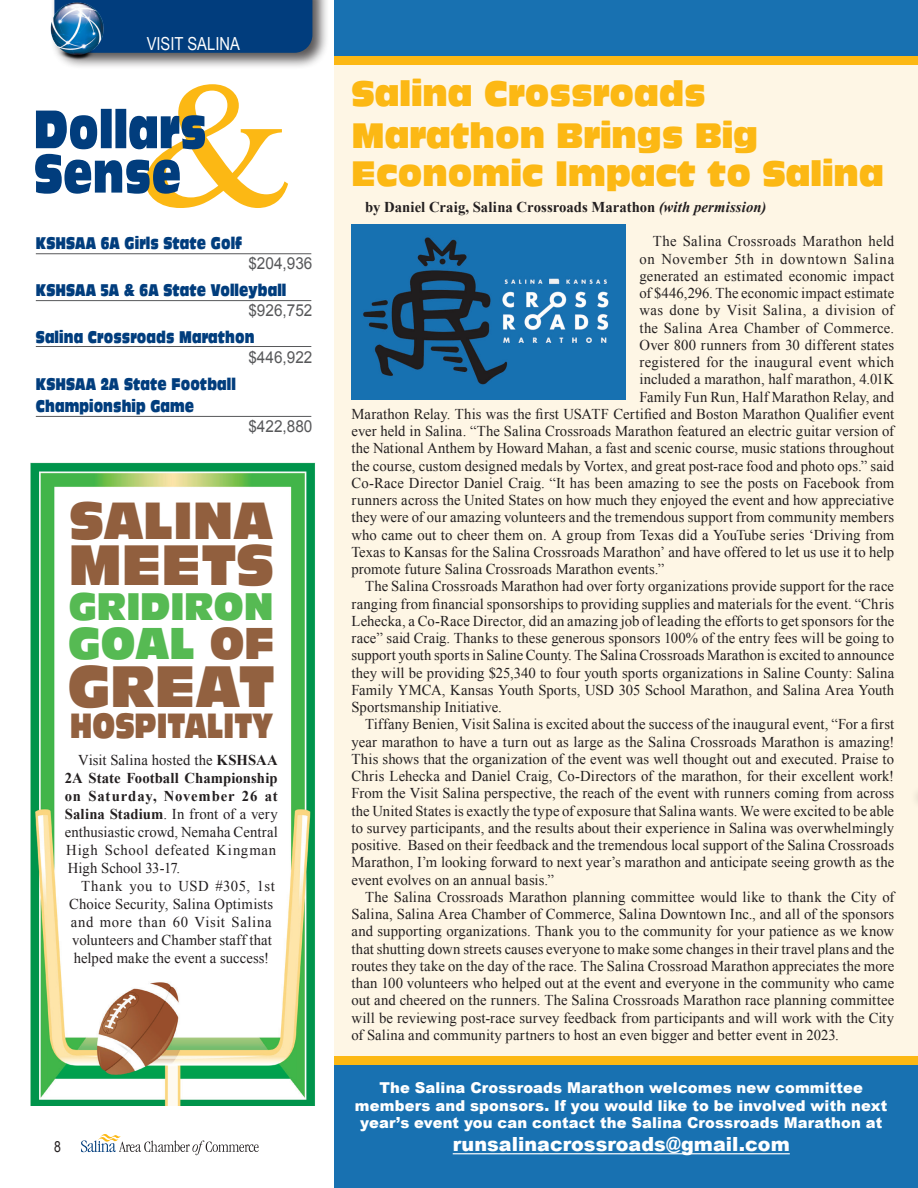
<style>
.page{position:relative;width:918px;height:1188px;background:#fff}
.page>*{position:absolute;margin:0;border:0;box-sizing:border-box;transform-origin:0 0}
.t1{font:57px "Antique Olive Nord";color:#926140;scale:.75 1}
.t2{font:55.5px "Antique Olive Nord";color:#915f3e;scale:.75 1}
.t3{font:51px "Antique Olive Nord";color:#915f3e;scale:.75 1}
.t4{font:43.5px "Antique Olive Nord";color:#56ba53;scale:.75 1}
.t5{font:37.5px "Antique Olive Nord";color:#56ba53;scale:.75 1}
.t6{font:34.5px/42px "Antique Olive Nord";color:#fcb814;scale:.75 1}
.t7{font:34.2px "Antique Olive Nord";color:#926140;scale:.63 1}
.t8{font:900 19.5px "Arial";letter-spacing:.005em;color:#fff}
.t9{font:18px "Arial Narrow";color:#fff}
.t10{font:16.5px/22.5px "Antique Olive Nord";letter-spacing:.01em;color:#013d7d;scale:.61 1}
.t11{font:16.5px "Arial";color:#57585a;scale:.93 1}
.t12{font:15px/18px "Times New Roman";letter-spacing:.005em;color:#231f20;text-align:justify}
.t13{font:900 15px/17.2px "Arial";letter-spacing:.01em;color:#fff;text-align:center}
.t14{font:15px "Times New Roman";letter-spacing:.025em;color:#231f20}
.t15{font:700 15px "Times New Roman";letter-spacing:.005em;color:#231f20}
.t16{font:15px "Times New Roman";letter-spacing:.05em;color:#231f20}
.t17{font:15px "Arial Narrow";color:#231f20}
.s1{color:#926140}
.s2{font-weight:700}
.s3{font-style:italic}
</style>
<div class="page">
<svg style="left:81px;top:1134px;width:178px;height:21px"></svg>
<div style="left:335px;top:62px;width:583px;height:1000px;background:#fef6e5"></div>
<div style="left:335px;top:0;width:583px;height:62px;background:#1871b1"></div>
<div style="left:51px;top:0;width:278px;height:70px;background:#231f20;opacity:.75"></div>
<div style="left:107px;top:0;width:205px;height:53px;background:#013d7d"></div>
<img style="left:50px;top:0;width:57px;height:64px">
<svg style="left:35px;top:84px;width:253px;height:124px"></svg>
<hr style="left:36px;top:300px;width:275px;height:1px;background:#57585a">
<hr style="left:36px;top:346px;width:275px;height:1px;background:#57585a">
<hr style="left:36px;top:416px;width:275px;height:1px;background:#57585a">
<hr style="left:36px;top:253px;width:275px;height:1px;background:#57585a">
<img style="left:351px;top:224px;width:275px;height:175px">
<div style="left:335px;top:1061px;width:583px;height:127px;background:#1871b1"></div>
<hr style="left:453px;top:1153px;width:337px;height:1px;background:#fff">
<div style="left:335px;top:1056px;width:583px;height:8px;background:#fcb814"></div>
<div style="left:335px;top:56px;width:583px;height:8px;background:#fcb814"></div>
<img style="left:30px;top:463px;width:285px;height:643px">
<hr style="left:917px;top:802px;width:1px;height:66px;background:#013d7d">
<div style="left:911px;top:784px;width:7px;height:26px;background:#fcf4e3"></div>
<p class="t9" style="left:147px;top:30px;width:95px">VISIT SALINA</p>
<p class="t10" style="left:36px;top:232px;width:340px">KSHSAA 6A Girls State Golf</p>
<p class="t11" style="left:248px;top:253px;width:70px">$204,936</p>
<p class="t10" style="left:36px;top:279px;width:412px">KSHSAA 5A &amp; 6A State Volleyball</p>
<p class="t11" style="left:248px;top:299px;width:70px">$926,752</p>
<p class="t10" style="left:36px;top:325px;width:360px">Salina Crossroads Marathon</p>
<p class="t11" style="left:248px;top:346px;width:70px">$446,922</p>
<p class="t10" style="left:36px;top:372px;width:329px">KSHSAA 2A State Football<br>Championship Game</p>
<p class="t11" style="left:248px;top:415px;width:70px">$422,880</p>
<h3 class="t3" style="left:70px;top:488px;width:273px">SALINA</h3>
<h2 class="t2" style="left:69px;top:530px;width:275px">MEETS</h2>
<h3 class="t5" style="left:69px;top:583px;width:274px">GRIDIRON</h3>
<h3 class="t4" style="left:68px;top:616px;width:277px">GOAL <span class="s1">OF</span></h3>
<h1 class="t1" style="left:68px;top:651px;width:277px">GREAT</h1>
<h3 class="t7" style="left:70px;top:704px;width:324px">HOSPITALITY</h3>
<p class="t12" style="left:65px;top:751px;width:215px;text-indent:13px">Visit Salina hosted the <span class="s2">KSHSAA 2A State Football Championship on Saturday, November 26 at Salina Stadium</span>. In front of a very enthusiastic crowd, Nemaha Central High School defeated Kingman High School 33-17.</p>
<p class="t12" style="left:69px;top:877px;width:207px;text-align:left;text-indent:12px">Thank you to USD #305, 1st<br>Choice Security, Salina Optimists and more than 60 Visit Salina volunteers and Chamber staff that helped make the event a success!</p>
<p class="t17" style="left:54px;top:1136px;width:8px">8</p>
<h3 class="t6" style="left:352px;top:72px;width:544px">Salina Crossroads<br>Marathon Brings Big</h3>
<h3 class="t6" style="left:352px;top:152px;width:711px">Economic Impact to Salina</h3>
<p class="t15" style="left:365px;top:197px;width:403px">by Daniel Craig, Salina Crossroads Marathon <span class="s3">(with permission)</span></p>
<p class="t14" style="left:653px;top:231px;width:243px">The Salina Crossroads Marathon held</p>
<p class="t16" style="left:639px;top:249px;width:256px">on November 5th in downtown Salina</p>
<p class="t12" style="left:639px;top:267px;width:256px">generated an estimated economic impact</p>
<p class="t12" style="left:639px;top:284px;width:256px">of $446,296. The economic impact estimate</p>
<p class="t14" style="left:639px;top:300px;width:256px">was done by Visit Salina, a division of</p>
<p class="t12" style="left:639px;top:318px;width:256px">the Salina Area Chamber of Commerce.</p>
<p class="t12" style="left:639px;top:336px;width:256px">Over 800 runners from 30 different states</p>
<p class="t12" style="left:639px;top:353px;width:256px">registered for the inaugural event which</p>
<p class="t12" style="left:639px;top:370px;width:256px">included a marathon, half marathon, 4.01K</p>
<p class="t12" style="left:639px;top:387px;width:256px">Family Fun Run, Half Marathon Relay, and</p>
<p class="t12" style="left:352px;top:405px;width:544px">Marathon Relay. This was the first USATF Certified and Boston Marathon Qualifier event</p>
<p class="t12" style="left:352px;top:422px;width:544px">ever held in Salina. “The Salina Crossroads Marathon featured an electric guitar version of</p>
<p class="t12" style="left:352px;top:439px;width:544px">the National Anthem by Howard Mahan, a fast and scenic course, music stations throughout</p>
<p class="t12" style="left:352px;top:456px;width:544px">the course, custom designed medals by Vortex, and great post-race food and photo ops.” said</p>
<p class="t12" style="left:352px;top:474px;width:544px">Co-Race Director Daniel Craig. “It has been amazing to see the posts on Facebook from</p>
<p class="t12" style="left:352px;top:491px;width:544px">runners across the United States on how much they enjoyed the event and how appreciative</p>
<p class="t12" style="left:352px;top:508px;width:544px">they were of our amazing volunteers and the tremendous support from community members</p>
<p class="t12" style="left:352px;top:525px;width:544px">who came out to cheer them on. A group from Texas did a YouTube series ‘Driving from</p>
<p class="t12" style="left:352px;top:543px;width:544px">Texas to Kansas for the Salina Crossroads Marathon’ and have offered to let us use it to help</p>
<p class="t12" style="left:352px;top:560px;width:314px">promote future Salina Crossroads Marathon events.”</p>
<p class="t12" style="left:365px;top:577px;width:531px">The Salina Crossroads Marathon had over forty organizations provide support for the race</p>
<p class="t12" style="left:352px;top:594px;width:544px">ranging from financial sponsorships to providing supplies and materials for the event. “Chris</p>
<p class="t12" style="left:352px;top:612px;width:544px">Lehecka, a Co-Race Director, did an amazing job of leading the efforts to get sponsors for the</p>
<p class="t12" style="left:352px;top:629px;width:544px">race” said Craig. Thanks to these generous sponsors 100% of the entry fees will be going to</p>
<p class="t12" style="left:352px;top:646px;width:544px">support youth sports in Saline County. The Salina Crossroads Marathon is excited to announce</p>
<p class="t12" style="left:352px;top:663px;width:544px">they will be providing $25,340 to four youth sports organizations in Saline County: Salina</p>
<p class="t12" style="left:352px;top:681px;width:544px">Family YMCA, Kansas Youth Sports, USD 305 School Marathon, and Salina Area Youth</p>
<p class="t12" style="left:352px;top:698px;width:152px">Sportsmanship Initiative.</p>
<p class="t12" style="left:365px;top:715px;width:531px">Tiffany Benien, Visit Salina is excited about the success of the inaugural event, “For a first</p>
<p class="t12" style="left:352px;top:732px;width:544px">year marathon to have a turn out as large as the Salina Crossroads Marathon is amazing!</p>
<p class="t12" style="left:352px;top:750px;width:544px">This shows that the organization of the event was well thought out and executed. Praise to</p>
<p class="t12" style="left:352px;top:767px;width:544px">Chris Lehecka and Daniel Craig, Co-Directors of the marathon, for their excellent work!</p>
<p class="t12" style="left:352px;top:784px;width:544px">From the Visit Salina perspective, the reach of the event with runners coming from across</p>
<p class="t12" style="left:352px;top:801px;width:544px">the United States is exactly the type of exposure that Salina wants. We were excited to be able</p>
<p class="t12" style="left:352px;top:819px;width:544px">to survey participants, and the results about their experience in Salina was overwhelmingly</p>
<p class="t12" style="left:352px;top:836px;width:544px">positive. Based on their feedback and the tremendous local support of the Salina Crossroads</p>
<p class="t12" style="left:352px;top:853px;width:544px">Marathon, I’m looking forward to next year’s marathon and anticipate seeing growth as the</p>
<p class="t12" style="left:352px;top:870px;width:204px">event evolves on an annual basis.”</p>
<p class="t12" style="left:365px;top:888px;width:531px">The Salina Crossroads Marathon planning committee would like to thank the City of</p>
<p class="t12" style="left:352px;top:905px;width:544px">Salina, Salina Area Chamber of Commerce, Salina Downtown Inc., and all of the sponsors</p>
<p class="t12" style="left:352px;top:922px;width:544px">and supporting organizations. Thank you to the community for your patience as we know</p>
<p class="t12" style="left:352px;top:939px;width:544px">that shutting down streets causes everyone to make some changes in their travel plans and the</p>
<p class="t12" style="left:352px;top:957px;width:544px">routes they take on the day of the race. The Salina Crossroad Marathon appreciates the more</p>
<p class="t12" style="left:352px;top:974px;width:544px">than 100 volunteers who helped out at the event and everyone in the community who came</p>
<p class="t12" style="left:352px;top:991px;width:544px">out and cheered on the runners. The Salina Crossroads Marathon race planning committee</p>
<p class="t12" style="left:352px;top:1008px;width:544px">will be reviewing post-race survey feedback from participants and will work with the City</p>
<p class="t12" style="left:352px;top:1026px;width:489px">of Salina and community partners to host an even bigger and better event in 2023.</p>
<p class="t13" style="left:355px;top:1079px;width:534px">The Salina Crossroads Marathon welcomes new committee members and sponsors. If you would like to be involved with next year’s event you can contact the Salina Crossroads Marathon at</p>
<h3 class="t8" style="left:453px;top:1130px;width:339px">runsalinacrossroads@gmail.com</h3>
</div>
